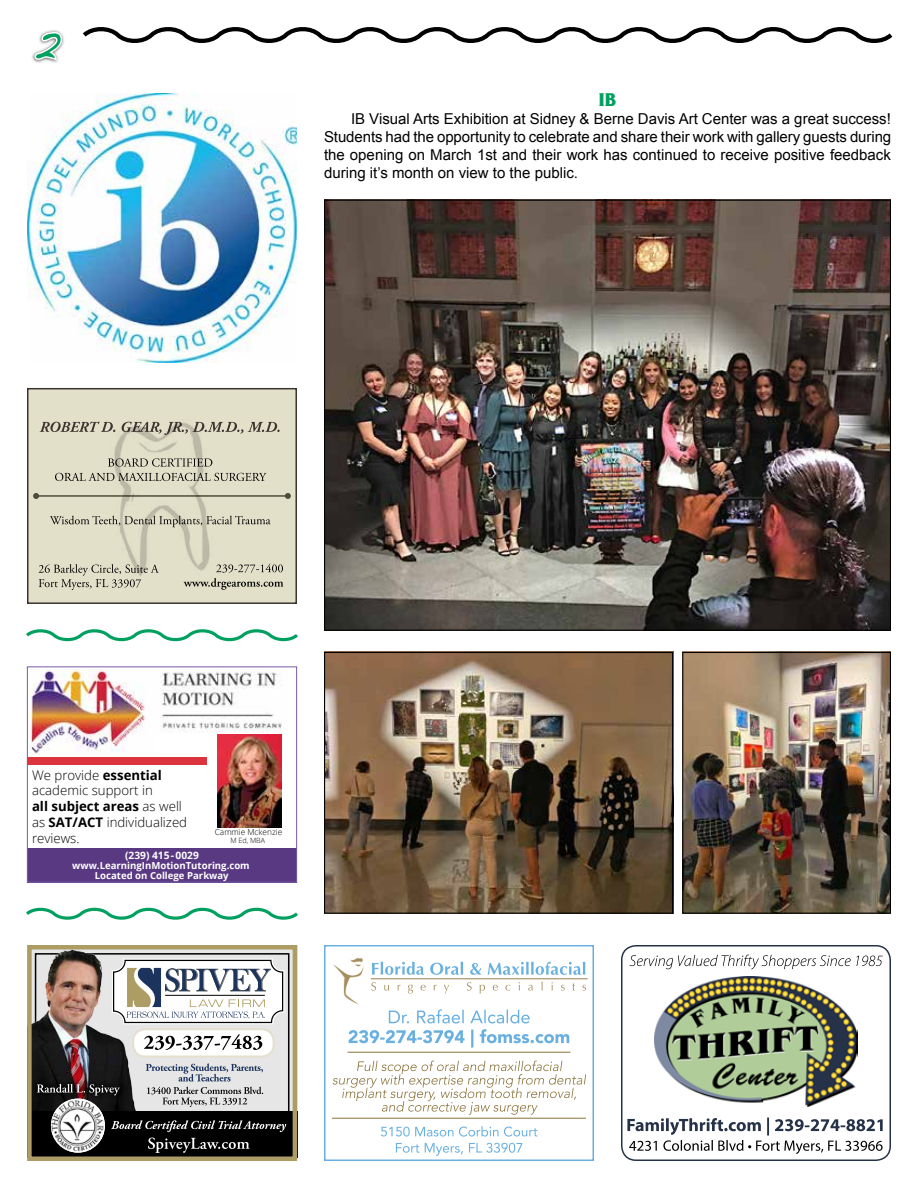
<style>
.page{position:relative;width:918px;height:1188px;background:#fff}
.page>*{position:absolute;margin:0;border:0;box-sizing:border-box;transform-origin:0 0}
.t1{font:54px "Handwriting Dakota";color:#00a160}
.t2{font:700 19.5px "France";color:#00a160}
.t3{font:15px/18px "Arial";color:#000;text-align:justify}
.t4{font:300 13.2px/15.9px "Open Sans";color:#000}
.t5{font:700 10.2px "Open Sans";color:#fff}
.t6{font:700 9.6px/9.6px "Open Sans";color:#fff;text-align:center}
.t7{font:300 8.25px "Open Sans";color:#000}
.t8{font:300 7.2px "Open Sans";color:#000}
.s1{font-weight:700}
</style>
<div class="page">
<svg style="left:83px;top:27px;width:810px;height:16px"></svg>
<div style="left:31px;top:29px;width:34px;height:34px;background:#000;opacity:.75"></div>
<svg style="left:33px;top:30px;width:31px;height:33px"></svg>
<svg style="left:26px;top:907px;width:272px;height:13px"></svg>
<svg style="left:26px;top:629px;width:272px;height:13px"></svg>
<img style="left:27px;top:93px;width:270px;height:269px">
<img style="left:684px;top:654px;width:205px;height:258px">
<div style="left:682px;top:652px;width:209px;height:262px;border:1px solid #000"></div>
<img style="left:326px;top:654px;width:345px;height:258px">
<div style="left:324px;top:652px;width:349px;height:262px;border:1px solid #000"></div>
<img style="left:326px;top:202px;width:563px;height:427px">
<div style="left:27px;top:388px;width:270px;height:216px;background:#e3e0ca;border:2px solid #3d342f"></div>
<hr style="left:36px;top:495px;width:252px;height:2px;background:#4f4c3a">
<svg style="left:33px;top:493px;width:6px;height:6px"></svg>
<svg style="left:285px;top:493px;width:6px;height:6px"></svg>
<svg style="left:55px;top:473px;width:211px;height:8px"></svg>
<svg style="left:40px;top:421px;width:240px;height:13px"></svg>
<svg style="left:50px;top:516px;width:221px;height:9px"></svg>
<svg style="left:39px;top:564px;width:100px;height:26px"></svg>
<svg style="left:185px;top:564px;width:98px;height:26px"></svg>
<img style="left:87px;top:421px;width:150px;height:163px">
<svg style="left:372px;top:962px;width:213px;height:13px"></svg>
<svg style="left:371px;top:982px;width:215px;height:12px"></svg>
<hr style="left:371px;top:978px;width:217px;height:1px;background:#a58f5f">
<img style="left:333px;top:958px;width:31px;height:47px">
<svg style="left:396px;top:1143px;width:126px;height:13px"></svg>
<svg style="left:381px;top:1126px;width:157px;height:11px"></svg>
<svg style="left:333px;top:1061px;width:253px;height:54px"></svg>
<svg style="left:349px;top:1009px;width:220px;height:39px"></svg>
<div style="left:324px;top:945px;width:270px;height:216px;border:2px solid #68b0e1"></div>
<hr style="left:332px;top:1118px;width:254px;height:1px;background:#8a7139">
<hr style="left:348px;top:1052px;width:222px;height:1px;background:#8a7139">
<img style="left:217px;top:735px;width:64px;height:92px">
<img style="left:30px;top:670px;width:115px;height:85px">
<div style="left:27px;top:848px;width:270px;height:34px;background:#5a3983"></div>
<div style="left:27px;top:757px;width:179px;height:8px;background:#db343c"></div>
<img style="left:161px;top:671px;width:121px;height:61px">
<div style="left:27px;top:666px;width:270px;height:216px;border:1px solid #785ba6"></div>
<div style="left:27px;top:945px;width:270px;height:174px;background:#e6e6e6"></div>
<svg style="left:141px;top:959px;width:144px;height:65px;background:#cacdd1"></svg>
<hr style="left:165px;top:995px;width:100px;height:1px;background:#000">
<img style="left:32px;top:950px;width:109px;height:161px">
<div style="left:27px;top:1111px;width:270px;height:47px;background:#000"></div>
<div style="left:27px;top:945px;width:270px;height:216px;border:4px solid #ad9c64"></div>
<div style="left:133px;top:1029px;width:141px;height:28px;background:#fff;border-radius:12px"></div>
<div style="left:132px;top:1028px;width:143px;height:30px;border:2px solid #e5dfce;border-radius:12px"></div>
<img style="left:51px;top:1099px;width:54px;height:54px;border-radius:27px">
<div style="left:30px;top:1077px;width:97px;height:26px;background:#000;opacity:.75"></div>
<svg style="left:37px;top:1084px;width:83px;height:12px"></svg>
<svg style="left:144px;top:1034px;width:118px;height:16px"></svg>
<svg style="left:148px;top:1138px;width:102px;height:15px"></svg>
<svg style="left:111px;top:1120px;width:175px;height:12px"></svg>
<svg style="left:146px;top:1063px;width:117px;height:44px"></svg>
<svg style="left:627px;top:1118px;width:256px;height:36px"></svg>
<svg style="left:630px;top:955px;width:253px;height:14px"></svg>
<div style="left:621px;top:945px;width:270px;height:216px;border:2px solid #263248;border-radius:14px"></div>
<img style="left:654px;top:977px;width:204px;height:129px">
<h1 class="t1" style="left:32px;top:7px;width:30px">2</h1>
<h2 class="t2" style="left:599px;top:89px;width:19px">IB</h2>
<p class="t3" style="left:324px;top:110px;width:569px;text-indent:27px">IB Visual Arts Exhibition at Sidney &amp; Berne Davis Art Center was a great success!<br>Students had the opportunity to celebrate and share their work with gallery guests during the opening on March 1st and their work has continued to receive positive feedback during it’s month on view to the public.</p>
<p class="t4" style="left:32px;top:766px;width:157px">We provide <span class="s1">essential </span>academic support in<br><span class="s1">all subject areas</span> as well as <span class="s1">SAT/ACT</span> individualized reviews.</p>
<p class="t5" style="left:125px;top:848px;width:75px">(239) 415-0029</p>
<p class="t6" style="left:72px;top:861px;width:179px">www.LearningInMotionTutoring.com<br>Located on College Parkway</p>
<p class="t7" style="left:215px;top:826px;width:69px">Cammie Mckenzie</p>
<p class="t8" style="left:230px;top:835px;width:36px">M Ed, MBA</p>
</div>
